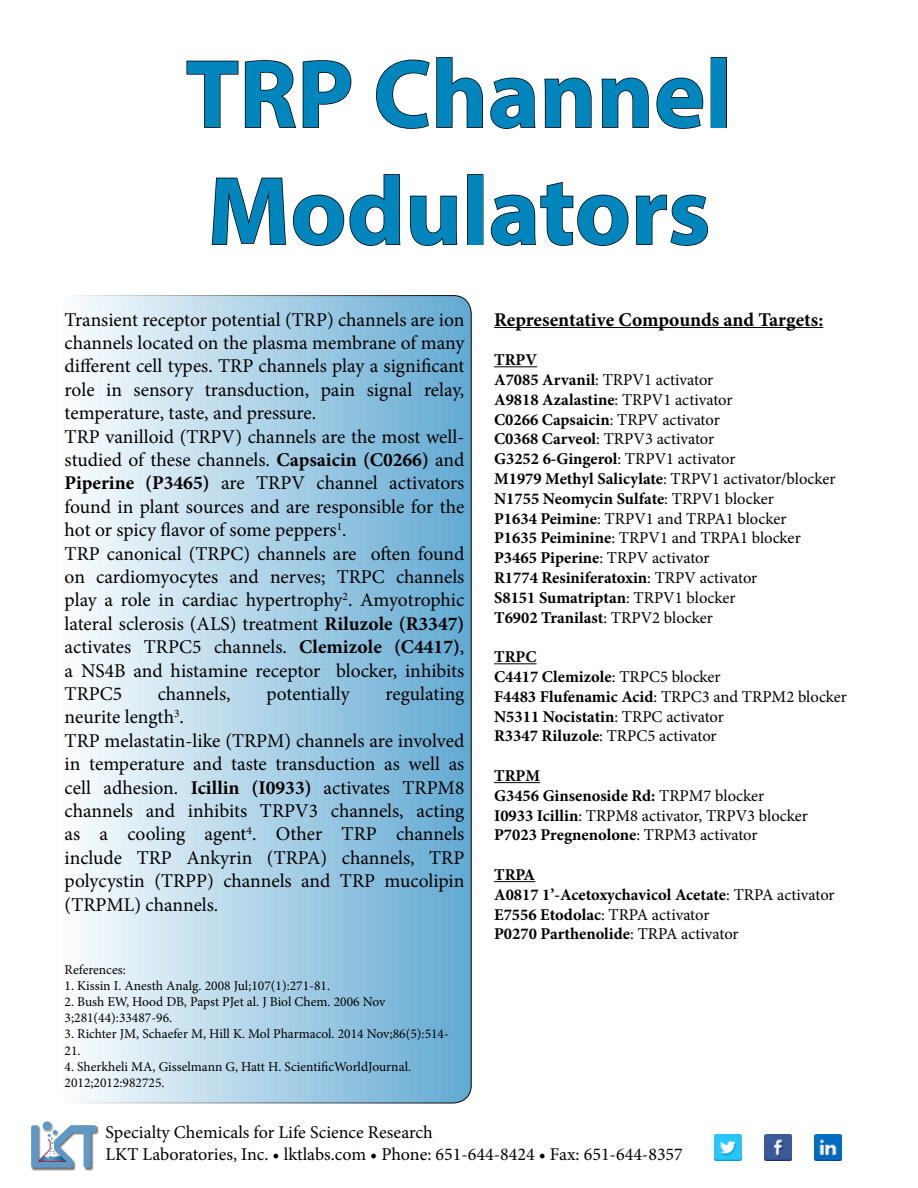
<style>
.page{position:relative;width:918px;height:1188px;background:#fff}
.page>*{position:absolute;margin:0;border:0;box-sizing:border-box;transform-origin:0 0}
.t1{font:700 97.5px/117px "Myriad Pro";color:#0085bd}
.t2{font:19.5px/23.4px "Minion Pro";letter-spacing:-.005em;color:#000}
.t3{font:700 19.5px "Minion Pro";color:#000}
.t4{font:18px/21.6px "Minion Pro";color:#000}
.t5{font:16.5px/19.8px "Minion Pro";color:#000}
.t6{font:700 16.5px/19.8px "Minion Pro";color:#000}
.t7{font:13.5px/16.2px "Minion Pro";color:#000}
.s1{font-weight:700}
.s2{font-weight:400}
</style>
<div class="page">
<div style="left:59px;top:296px;width:412px;height:807px;background:linear-gradient(to right,#fdfefe,#61a9d2);border-radius:18px"></div>
<hr style="left:494px;top:327px;width:329px;height:1px;background:#000">
<hr style="left:494px;top:366px;width:43px;height:1px;background:#000">
<hr style="left:494px;top:663px;width:43px;height:1px;background:#000">
<hr style="left:494px;top:782px;width:46px;height:1px;background:#000">
<hr style="left:494px;top:881px;width:41px;height:1px;background:#000">
<svg style="left:186px;top:60px;width:166px;height:68px"></svg>
<svg style="left:376px;top:57px;width:107px;height:72px"></svg>
<svg style="left:490px;top:77px;width:46px;height:52px"></svg>
<svg style="left:544px;top:77px;width:48px;height:51px"></svg>
<svg style="left:601px;top:77px;width:48px;height:51px"></svg>
<svg style="left:656px;top:77px;width:48px;height:52px"></svg>
<div style="left:711px;top:57px;width:16px;height:71px;border:2px solid #000"></div>
<svg style="left:211px;top:174px;width:190px;height:72px"></svg>
<svg style="left:410px;top:195px;width:48px;height:51px"></svg>
<div style="left:467px;top:174px;width:16px;height:71px;border:2px solid #000"></div>
<svg style="left:490px;top:181px;width:139px;height:65px"></svg>
<svg style="left:635px;top:194px;width:74px;height:52px"></svg>
<img style="left:31px;top:1125px;width:67px;height:46px">
<svg style="left:31px;top:1121px;width:65px;height:47px"></svg>
<img style="left:715px;top:1134px;width:27px;height:27px">
<img style="left:765px;top:1134px;width:27px;height:27px">
<img style="left:814px;top:1134px;width:27px;height:27px">
<h1 class="t1" style="left:186px;top:33px;width:548px">TRP Channel<br>Modulators</h1>
<p class="t2" style="left:65px;top:308px;width:401px">Transient receptor potential (TRP) channels are ion channels located on the plasma membrane of many different cell types. TRP channels play a significant role in sensory transduction, pain signal relay, temperature, taste, and pressure.<br>TRP vanilloid (TRPV) channels are the most well&shy;studied of these channels. <span class="s1">Capsaicin (C0266)</span> and <span class="s1">Piperine (P3465)</span> are TRPV channel activators found in plant sources and are responsible for the hot or spicy flavor of some peppers<sup>1</sup>.<br>TRP canonical (TRPC) channels are often found on cardiomyocytes and nerves; TRPC channels play a role in cardiac hypertrophy<sup>2</sup>. Amyotrophic lateral sclerosis (ALS) treatment <span class="s1">Riluzole (R3347) </span>activates TRPC5 channels. <span class="s1">Clemizole (C4417)</span>, a NS4B and histamine receptor blocker, inhibits TRPC5</p>
<p class="t2" style="left:158px;top:682px;width:74px">channels,</p>
<p class="t2" style="left:266px;top:682px;width:85px">potentially</p>
<p class="t2" style="left:385px;top:682px;width:80px">regulating</p>
<p class="t2" style="left:65px;top:706px;width:401px">neurite length<sup>3</sup>.<br>TRP melastatin-like (TRPM) channels are involved in temperature and taste transduction as well as cell adhesion. <span class="s1">Icillin (I0933)</span> activates TRPM8 channels and inhibits TRPV3 channels, acting as a cooling agent<sup>4</sup>. Other TRP channels include TRP Ankyrin (TRPA) channels, TRP polycystin (TRPP) channels and TRP mucolipin (TRPML) channels.</p>
<p class="t7" style="left:65px;top:961px;width:63px">References:</p>
<p class="t7" style="left:65px;top:977px;width:267px">1. Kissin I. Anesth Analg. 2008 Jul;107(1):271-81.</p>
<p class="t7" style="left:65px;top:994px;width:322px">2. Bush EW, Hood DB, Papst PJet al. J Biol Chem. 2006 Nov<br>3;281(44):33487-96.</p>
<p class="t7" style="left:65px;top:1026px;width:386px">3. Richter JM, Schaefer M, Hill K. Mol Pharmacol. 2014 Nov;86(5):514-<br>21.</p>
<p class="t7" style="left:65px;top:1058px;width:348px">4. Sherkheli MA, Gisselmann G, Hatt H. ScientificWorldJournal.<br>2012;2012:982725.</p>
<p class="t3" style="left:494px;top:306px;width:331px">Representative Compounds and Targets:</p>
<p class="t5" style="left:494px;top:350px;width:343px"><span class="s1">TRPV<br>A7085 Arvanil</span>: TRPV1 activator<br><span class="s1">A9818 Azalastine</span>: TRPV1 activator<br><span class="s1">C0266 Capsaicin</span>: TRPV activator<br><span class="s1">C0368 Carveol</span>: TRPV3 activator<br><span class="s1">G3252 6-Gingerol</span>: TRPV1 activator<br><span class="s1">M1979 Methyl Salicylate</span>: TRPV1 activator/blocker <span class="s1">N1755 Neomycin Sulfate</span>: TRPV1 blocker<br><span class="s1">P1634 Peimine</span>: TRPV1 and TRPA1 blocker<br><span class="s1">P1635 Peiminine</span>: TRPV1 and TRPA1 blocker <span class="s1">P3465 Piperine</span>: TRPV activator<br><span class="s1">R1774 Resiniferatoxin</span>: TRPV activator<br><span class="s1">S8151 Sumatriptan</span>: TRPV1 blocker<br><span class="s1">T6902 Tranilast</span>: TRPV2 blocker</p>
<p class="t6" style="left:494px;top:647px;width:354px">TRPC<br>C4417 Clemizole<span class="s2">: TRPC5 blocker<br></span>F4483 Flufenamic Acid<span class="s2">: TRPC3 and TRPM2 blocker<br></span>N5311 Nocistatin<span class="s2">: TRPC activator<br></span>R3347 Riluzole<span class="s2">: TRPC5 activator</span></p>
<p class="t5" style="left:494px;top:766px;width:315px"><span class="s1">TRPM<br>G3456 Ginsenoside Rd:</span> TRPM7 blocker<br><span class="s1">I0933 Icillin</span>: TRPM8 activator, TRPV3 blocker<br><span class="s1">P7023 Pregnenolone</span>: TRPM3 activator</p>
<p class="t6" style="left:494px;top:865px;width:342px">TRPA<br>A0817 1’-Acetoxychavicol Acetate<span class="s2">: TRPA activator<br></span>E7556 Etodolac<span class="s2">: TRPA activator<br></span>P0270 Parthenolide<span class="s2">: TRPA activator</span></p>
<p class="t4" style="left:106px;top:1122px;width:579px">Specialty Chemicals for Life Science Research<br>LKT Laboratories, Inc. • lktlabs.com • Phone: 651-644-8424 • Fax: 651-644-8357</p>
</div>
